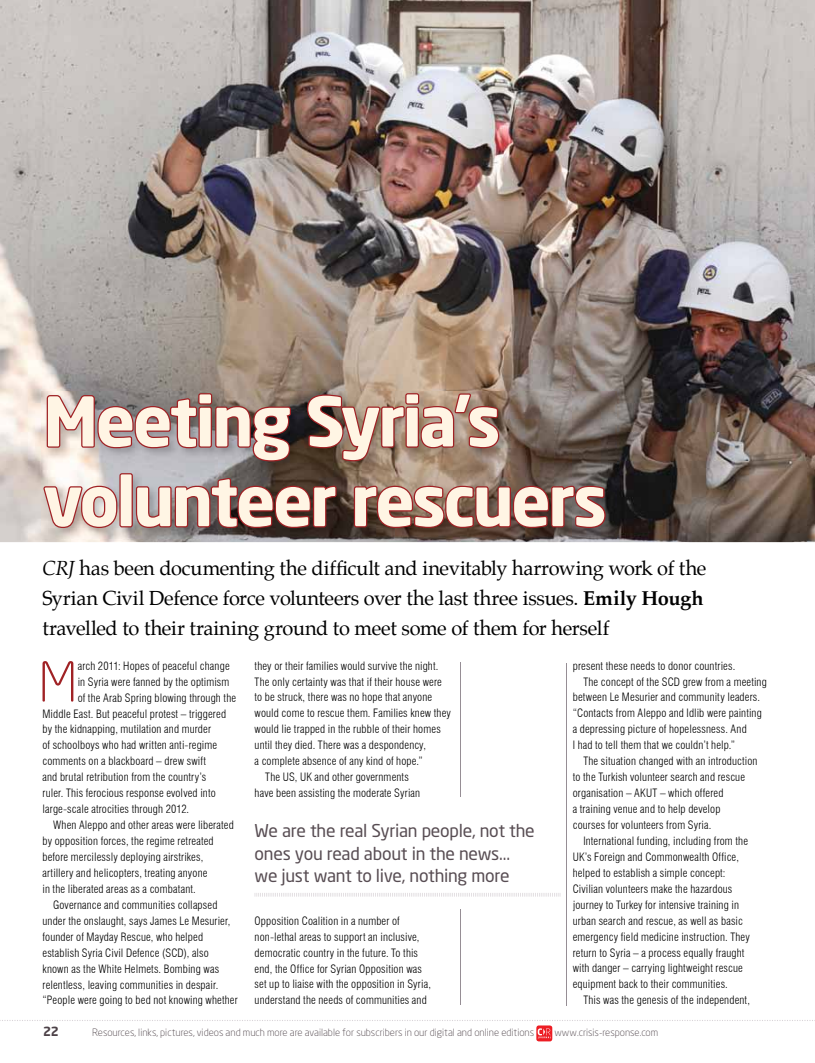
<style>
.page{position:relative;width:815px;height:1063px;background:#fff}
.page>*{position:absolute;margin:0;border:0;box-sizing:border-box;transform-origin:0 0}
.t1{font:700 67.5px/79.8px "Neo Sans Std";letter-spacing:-.04em;color:#fff5e4}
.t2{font:300 54.12px "Neo Sans Std";color:#a02225}
.t3{font:20px/30px "Palatino";letter-spacing:-.02em;color:#000}
.t4{font:17.5px/22.5px "Neo Sans Std";letter-spacing:-.015em;color:#584d53}
.t5{font:700 12.5px "Neo Sans Std";color:#4d4248}
.t6{font:300 condensed 11.25px/16px "Swiss 721 BT";letter-spacing:.015em;color:#000}
.t7{font:300 10px "Neo Sans Std";color:#4d4248}
.s1{font-style:italic}
.s2{font-weight:700}
</style>
<div class="page">
<hr style="left:460px;top:663px;width:1px;height:342px;background:#968e95">
<hr style="left:567px;top:663px;width:1px;height:342px;background:#968e95">
<img style="left:0;top:0;width:815px;height:542px">
<div style="left:255px;top:797px;width:305px;height:112px;background:#fff"></div>
<svg style="left:255px;top:893px;width:305px;height:4px"></svg>
<svg style="left:0;top:1020px;width:815px;height:21px"></svg>
<img style="left:41px;top:391px;width:575px;height:148px">
<svg style="left:45px;top:392px;width:248px;height:71px;background:#987b7a"></svg>
<svg style="left:306px;top:392px;width:194px;height:71px;background:#8f6557"></svg>
<svg style="left:42px;top:484px;width:77px;height:45px;background:#c29d99"></svg>
<div style="left:119px;top:473px;width:14px;height:54px;border:2px solid #a02225"></div>
<svg style="left:135px;top:477px;width:203px;height:52px;background:#714c4a"></svg>
<svg style="left:353px;top:484px;width:254px;height:45px;background:#78473f"></svg>
<h1 class="t1" style="left:43px;top:380px;width:565px">Meeting Syria’s volunteer rescuers</h1>
<h3 class="t3" style="left:43px;top:553px;width:665px"><span class="s1">CRJ</span> has been documenting the difficult and inevitably harrowing work of the<br>Syrian Civil Defence force volunteers over the last three issues. <span class="s2">Emily Hough </span>travelled to their training ground to meet some of them for herself</h3>
<h2 class="t2" style="left:38px;top:650px;width:41px">M</h2>
<p class="t6" style="left:78px;top:658px;width:153px">arch 2011: Hopes of peaceful change</p>
<p class="t6" style="left:78px;top:674px;width:153px">in Syria were fanned by the optimism</p>
<p class="t6" style="left:78px;top:689px;width:160px">of the Arab Spring blowing through the</p>
<p class="t6" style="left:43px;top:705px;width:185px">Middle East. But peaceful protest – triggered</p>
<p class="t6" style="left:43px;top:721px;width:170px">by the kidnapping, mutilation and murder</p>
<p class="t6" style="left:43px;top:737px;width:176px">of schoolboys who had written anti-regime</p>
<p class="t6" style="left:43px;top:753px;width:165px">comments on a blackboard – drew swift</p>
<p class="t6" style="left:43px;top:769px;width:165px">and brutal retribution from the country’s</p>
<p class="t6" style="left:43px;top:785px;width:175px">ruler. This ferocious response evolved into</p>
<p class="t6" style="left:43px;top:801px;width:148px">large-scale atrocities through 2012.</p>
<p class="t6" style="left:53px;top:817px;width:182px">When Aleppo and other areas were liberated</p>
<p class="t6" style="left:43px;top:833px;width:173px">by opposition forces, the regime retreated</p>
<p class="t6" style="left:43px;top:849px;width:162px">before mercilessly deploying airstrikes,</p>
<p class="t6" style="left:43px;top:865px;width:166px">artillery and helicopters, treating anyone</p>
<p class="t6" style="left:43px;top:881px;width:155px">in the liberated areas as a combatant.</p>
<p class="t6" style="left:53px;top:897px;width:166px">Governance and communities collapsed</p>
<p class="t6" style="left:43px;top:913px;width:189px">under the onslaught, says James Le Mesurier,</p>
<p class="t6" style="left:43px;top:929px;width:162px">founder of Mayday Rescue, who helped</p>
<p class="t6" style="left:43px;top:945px;width:168px">establish Syria Civil Defence (SCD), also</p>
<p class="t6" style="left:43px;top:960px;width:178px">known as the White Helmets. Bombing was</p>
<p class="t6" style="left:43px;top:976px;width:177px">relentless, leaving communities in despair.</p>
<p class="t6" style="left:43px;top:992px;width:197px">“People were going to bed not knowing whether</p>
<p class="t6" style="left:255px;top:658px;width:185px">they or their families would survive the night.</p>
<p class="t6" style="left:255px;top:673px;width:189px">The only certainty was that if their house were</p>
<p class="t6" style="left:255px;top:689px;width:179px">to be struck, there was no hope that anyone</p>
<p class="t6" style="left:255px;top:705px;width:198px">would come to rescue them. Families knew they</p>
<p class="t6" style="left:255px;top:721px;width:188px">would lie trapped in the rubble of their homes</p>
<p class="t6" style="left:255px;top:737px;width:173px">until they died. There was a despondency,</p>
<p class="t6" style="left:255px;top:753px;width:170px">a complete absence of any kind of hope.”</p>
<p class="t6" style="left:265px;top:769px;width:145px">The US, UK and other governments</p>
<p class="t6" style="left:255px;top:785px;width:167px">have been assisting the moderate Syrian</p>
<h3 class="t4" style="left:255px;top:819px;width:282px">We are the real Syrian people, not the ones you read about in the news... we just want to live, nothing more</h3>
<p class="t6" style="left:255px;top:913px;width:178px">Opposition Coalition in a number of non-lethal areas to support an inclusive, democratic country in the future. To this end, the Office for Syrian Opposition was set up to liaise with the opposition in Syria, understand the needs of communities and</p>
<p class="t6" style="left:573px;top:657px;width:164px">present these needs to donor countries.</p>
<p class="t6" style="left:583px;top:673px;width:185px">The concept of the SCD grew from a meeting</p>
<p class="t6" style="left:573px;top:689px;width:189px">between Le Mesurier and community leaders.</p>
<p class="t6" style="left:573px;top:705px;width:191px">“Contacts from Aleppo and Idlib were painting</p>
<p class="t6" style="left:573px;top:721px;width:176px">a depressing picture of hopelessness. And</p>
<p class="t6" style="left:573px;top:737px;width:164px">I had to tell them that we couldn’t help.”</p>
<p class="t6" style="left:583px;top:753px;width:176px">The situation changed with an introduction</p>
<p class="t6" style="left:573px;top:769px;width:174px">to the Turkish volunteer search and rescue</p>
<p class="t6" style="left:573px;top:785px;width:152px">organisation – AKUT – which offered</p>
<p class="t6" style="left:573px;top:801px;width:149px">a training venue and to help develop</p>
<p class="t6" style="left:573px;top:817px;width:140px">courses for volunteers from Syria.</p>
<p class="t6" style="left:583px;top:833px;width:166px">International funding, including from the</p>
<p class="t6" style="left:573px;top:849px;width:168px">UK’s Foreign and Commonwealth Office,</p>
<p class="t6" style="left:573px;top:865px;width:154px">helped to establish a simple concept:</p>
<p class="t6" style="left:573px;top:881px;width:161px">Civilian volunteers make the hazardous</p>
<p class="t6" style="left:573px;top:897px;width:168px">journey to Turkey for intensive training in</p>
<p class="t6" style="left:573px;top:913px;width:172px">urban search and rescue, as well as basic</p>
<p class="t6" style="left:573px;top:928px;width:179px">emergency field medicine instruction. They</p>
<p class="t6" style="left:573px;top:944px;width:173px">return to Syria – a process equally fraught</p>
<p class="t6" style="left:573px;top:960px;width:172px">with danger – carrying lightweight rescue</p>
<p class="t6" style="left:573px;top:976px;width:157px">equipment back to their communities.</p>
<p class="t6" style="left:583px;top:992px;width:168px">This was the genesis of the independent,</p>
<p class="t5" style="left:43px;top:1024px;width:17px">22</p>
<p class="t7" style="left:92px;top:1027px;width:444px">Resources, links, pictures, videos and much more are available for subscribers in our digital and online editions</p>
<p class="t7" style="left:554px;top:1027px;width:105px">www.crisis-response.com</p>
</div>
